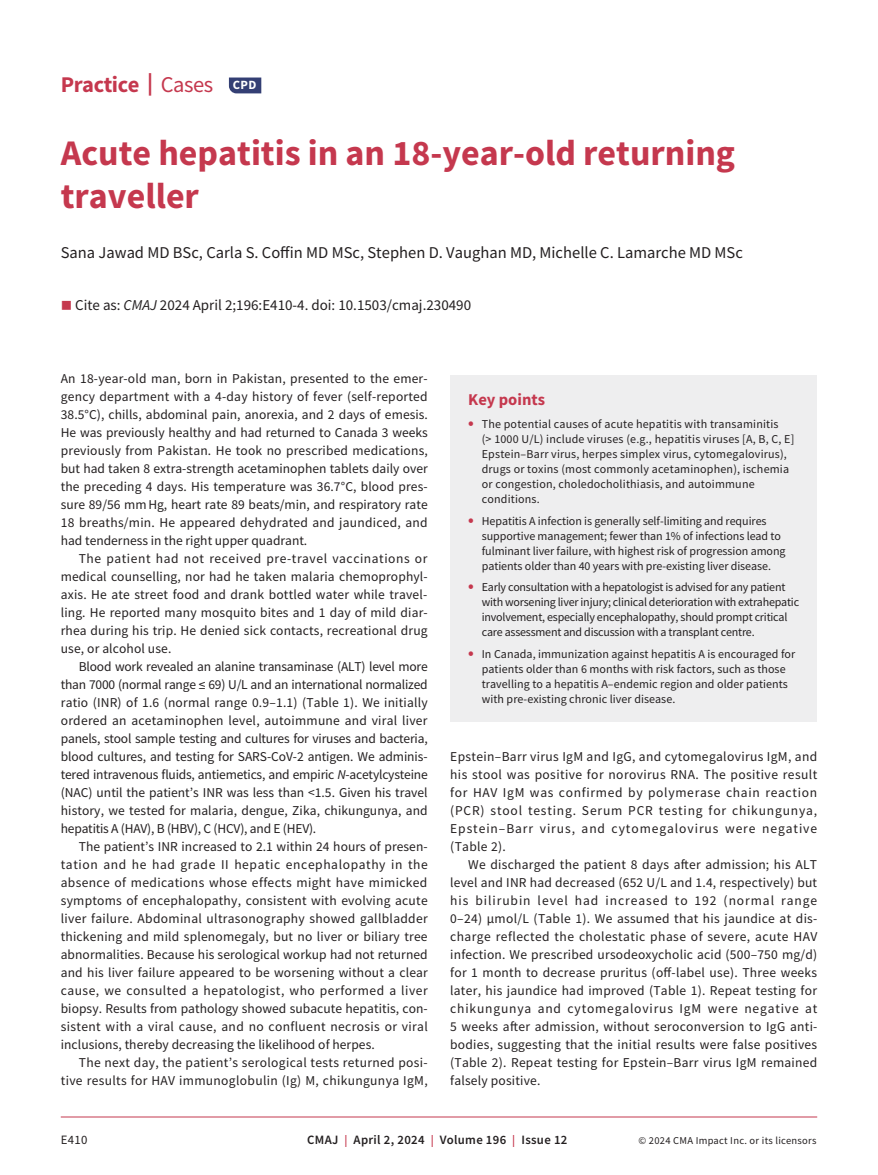
<style>
.page{position:relative;width:878px;height:1175px;background:#fff}
.page>*{position:absolute;margin:0;border:0;box-sizing:border-box;transform-origin:0 0}
.t1{font:700 36px/43.2px "Source Sans Pro";color:#c5384e}
.t2{font:700 22.5px "Source Sans Pro";letter-spacing:-.02em;color:#c5384e}
.t3{font:16.5px "Source Sans Pro";color:#231f20}
.t4{font:700 16.5px "Source Sans Pro";color:#c5384e}
.t5{font:15px "Source Sans Pro";color:#231f20}
.t6{font:13.5px/18px "Source Sans Pro";letter-spacing:.015em;color:#231f20;text-align:justify}
.t7{font:600 12.75px "Source Sans Pro";letter-spacing:.025em;color:#231f20}
.t8{font:12.75px "Source Sans Pro";color:#231f20}
.t9{font:12px/15px "Source Sans Pro";letter-spacing:-.005em;color:#231f20}
.t10{font:12px/15px "Source Sans Pro";letter-spacing:.015em;color:#231f20}
.t11{font:10.5px "Source Sans Pro";letter-spacing:.025em;color:#231f20}
.s1{font-weight:400}
.s2{font-size:12.6px;color:#fff}
.s3{color:#c5384e}
.s4{font-style:italic}
.s5{font-weight:700;font-size:16.5px;color:#c5384e}
.s6{font-size:12px;color:#c5384e}
</style>
<div class="page">
<hr style="left:61px;top:1116px;width:756px;height:1px;background:#c5384e">
<svg style="left:229px;top:77px;width:32px;height:16px"></svg>
<div style="left:450px;top:375px;width:367px;height:346px;background:#eeeeef"></div>
<h2 class="t2" style="left:61px;top:69px;width:197px">Practice | <span class="s1">Cases</span> <span class="s2">CPD</span></h2>
<h1 class="t1" style="left:61px;top:131px;width:676px">Acute hepatitis in an 18-year-old returning traveller</h1>
<p class="t3" style="left:61px;top:242px;width:683px">Sana Jawad MD BSc, Carla S. Coffin MD MSc, Stephen D. Vaughan MD, Michelle C. Lamarche MD MSc</p>
<p class="t5" style="left:61px;top:296px;width:412px"><span class="s3">■</span> Cite as: <span class="s4">CMAJ</span> 2024 April 2;196:E410-4. doi: 10.1503/cmaj.230490</p>
<p class="t6" style="left:61px;top:369px;width:369px">An 18-year-old man, born in Pakistan, presented to the emer&shy;gency department with a 4-day history of fever (self-reported 38.5°C), chills, abdominal pain, anorexia, and 2 days of emesis.<br>He was previously healthy and had returned to Canada 3 weeks previously from Pakistan. He took no prescribed medications, but had taken 8 extra-strength acetaminophen tablets daily over the preceding 4 days. His temperature was 36.7°C, blood pres&shy;sure 89/56 mmHg, heart rate 89 beats/min, and respiratory rate 18 breaths/min. He appeared dehydrated and jaundiced, and had tenderness in the right upper quadrant.</p>
<p class="t6" style="left:61px;top:549px;width:368px;text-indent:18px">The patient had not received pre-travel vaccinations or medical counselling, nor had he taken malaria chemoprophyl&shy;axis. He ate street food and drank bottled water while travel&shy;ling. He reported many mosquito bites and 1 day of mild diar&shy;rhea during his trip. He denied sick contacts, recreational drug use, or alcohol use.</p>
<p class="t6" style="left:61px;top:657px;width:368px;text-indent:18px">Blood work revealed an alanine transaminase (ALT) level more than 7000 (normal range ≤ 69) U/L and an international normalized ratio (INR) of 1.6 (normal range 0.9–1.1) (Table 1). We initially ordered an acetaminophen level, autoimmune and viral liver panels, stool sample testing and cultures for viruses and bacteria, blood cultures, and testing for SARS-CoV-2 antigen. We adminis&shy;tered intravenous fluids, antiemetics, and empiric <span class="s4">N</span>-acetylcysteine (NAC) until the patient’s INR was less than &lt;1.5. Given his travel history, we tested for malaria, dengue, Zika, chikungunya, and hepatitis A (HAV), B (HBV), C (HCV), and E (HEV).</p>
<p class="t6" style="left:61px;top:837px;width:368px;text-indent:18px">The patient’s INR increased to 2.1 within 24 hours of presen&shy;tation and he had grade II hepatic encephalopathy in the absence of medications whose effects might have mimicked symptoms of encephalopathy, consistent with evolving acute liver failure. Abdominal ultrasonography showed gallbladder thickening and mild splenomegaly, but no liver or biliary tree abnormalities. Because his serological workup had not returned and his liver failure appeared to be worsening without a clear cause, we consulted a hepatologist, who performed a liver biopsy. Results from pathology showed subacute hepatitis, con&shy;sistent with a viral cause, and no confluent necrosis or viral inclusions, thereby decreasing the likelihood of herpes.</p>
<p class="t6" style="left:61px;top:1053px;width:368px;text-align:right">The next day, the patient’s serological tests returned posi&shy;tive results for HAV immunoglobulin (Ig) M, chikungunya IgM,</p>
<p class="t4" style="left:468px;top:389px;width:78px">Key points</p>
<p class="t10" style="left:482px;top:416px;width:314px;text-indent:-14px"><span class="s5">•</span> The potential causes of acute hepatitis with transaminitis<br>(&gt; 1000 U/L) include viruses (e.g., hepatitis viruses [A, B, C, E] Epstein–Barr virus, herpes simplex virus, cytomegalovirus), drugs or toxins (most commonly acetaminophen), ischemia or congestion, choledocholithiasis, and autoimmune conditions.</p>
<p class="t9" style="left:482px;top:513px;width:305px;text-indent:-14px"><span class="s5">•</span> Hepatitis A infection is generally self-limiting and requires supportive management; fewer than 1% of infections lead to fulminant liver failure, with highest risk of progression among patients older than 40 years with pre-existing liver disease.</p>
<p class="t9" style="left:482px;top:580px;width:319px;text-indent:-14px"><span class="s5">•</span> Early consultation with a hepatologist is advised for any patient with worsening liver injury; clinical deterioration with extrahepatic involvement, especially encephalopathy, should prompt critical care assessment and discussion with a transplant centre.</p>
<p class="t9" style="left:482px;top:646px;width:315px;text-indent:-14px"><span class="s5">•</span> In Canada, immunization against hepatitis A is encouraged for patients older than 6 months with risk factors, such as those travelling to a hepatitis A–endemic region and older patients with pre-existing chronic liver disease.</p>
<p class="t6" style="left:450px;top:747px;width:368px">Epstein–Barr virus IgM and IgG, and cytomegalovirus IgM, and his stool was positive for norovirus RNA. The positive result for HAV IgM was confirmed by polymerase chain reaction (PCR) stool testing. Serum PCR testing for chikungunya, Epstein–Barr virus, and cytomegalovirus were negative (Table 2).</p>
<p class="t6" style="left:450px;top:855px;width:369px;text-indent:18px">We discharged the patient 8 days after admission; his ALT level and INR had decreased (652 U/L and 1.4, respectively) but his bilirubin level had increased to 192 (normal range 0–24) µmol/L (Table 1). We assumed that his jaundice at dis&shy;charge reflected the cholestatic phase of severe, acute HAV infection. We prescribed ursodeoxycholic acid (500–750 mg/d) for 1 month to decrease pruritus (off-label use). Three weeks later, his jaundice had improved (Table 1). Repeat testing for chikungunya and cytomegalovirus IgM were negative at 5 weeks after admission, without seroconversion to IgG anti&shy;bodies, suggesting that the initial results were false positives (Table 2). Repeat testing for Epstein–Barr virus IgM remained falsely positive.</p>
<p class="t8" style="left:61px;top:1132px;width:28px">E410</p>
<p class="t7" style="left:307px;top:1131px;width:262px">CMAJ <span class="s6">|</span> April 2, 2024 <span class="s6">|</span> Volume 196 <span class="s6">|</span> Issue 12</p>
<p class="t11" style="left:638px;top:1134px;width:179px">© 2024 CMA Impact Inc. or its licensors</p>
</div>
